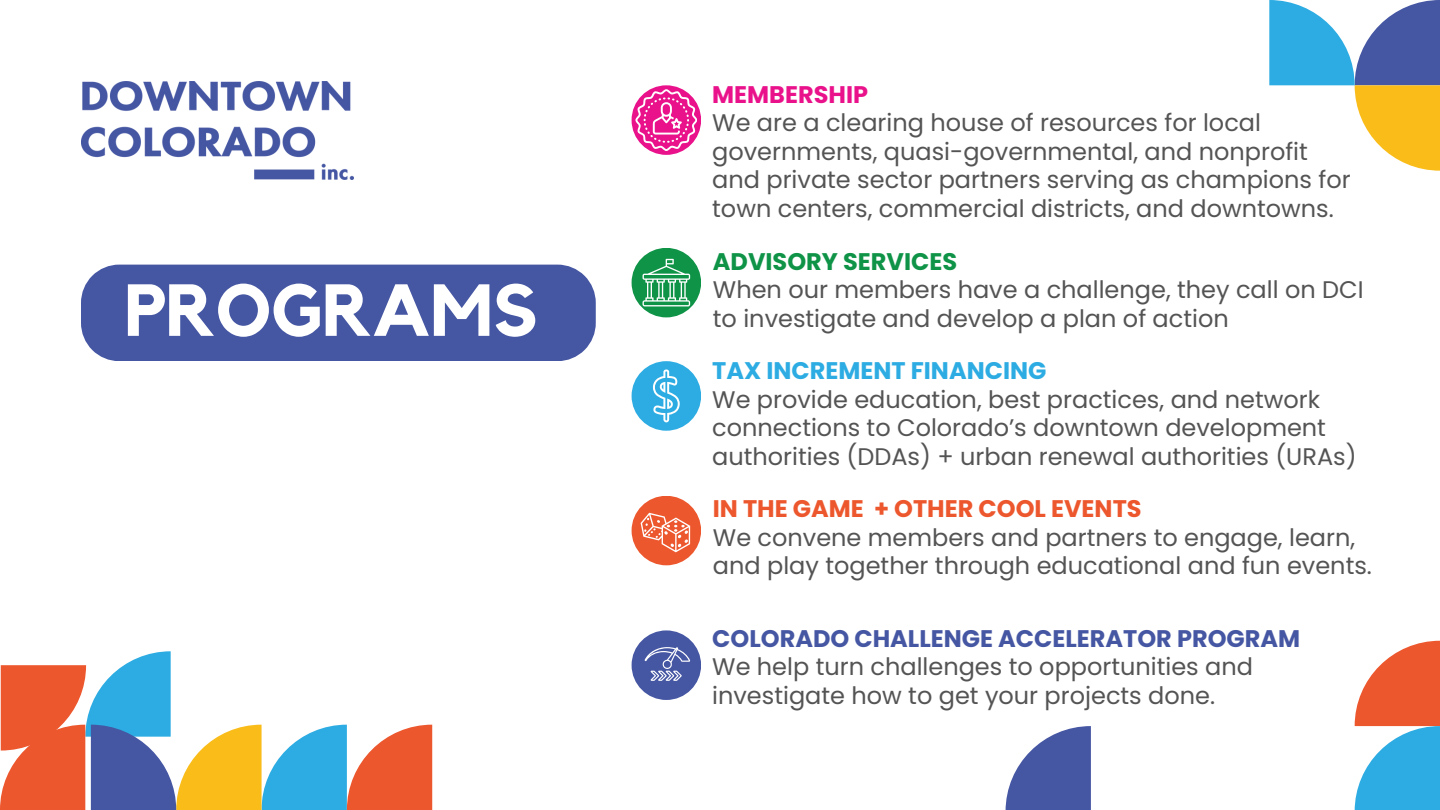
<style>
.page{position:relative;width:1440px;height:810px;background:#fff}
.page>*{position:absolute;margin:0;border:0;box-sizing:border-box;transform-origin:0 0}
.t1{font:700 72.7px "Kollektif";color:#fff}
.t2{font:24px/28.5px "Poppins";color:#545454}
.t3{font:700 24px "Poppins";color:#4556a3}
.t4{font:700 24px "Poppins";color:#ed572d}
.t5{font:700 24px "Poppins";color:#2cace2}
.t6{font:700 24px "Poppins";color:#0e9347}
.t7{font:700 24px "Poppins";color:#e9128b}
</style>
<div class="page">
<svg style="left:1355px;top:641px;width:85px;height:169px"></svg>
<svg style="left:1006px;top:726px;width:85px;height:84px"></svg>
<div style="left:81px;top:265px;width:515px;height:96px;background:#4556a3"></div>
<svg style="left:1269px;top:0;width:171px;height:171px"></svg>
<svg style="left:0;top:651px;width:432px;height:159px"></svg>
<div style="left:632px;top:85px;width:69px;height:70px;background:#e9128b;border-radius:50%"></div>
<div style="left:632px;top:630px;width:69px;height:70px;background:#4556a3;border-radius:50%"></div>
<div style="left:632px;top:248px;width:69px;height:69px;background:#0e9347;border-radius:50%"></div>
<div style="left:632px;top:361px;width:69px;height:70px;background:#2cace2;border-radius:50%"></div>
<div style="left:632px;top:496px;width:69px;height:69px;background:#ed572d;border-radius:50%"></div>
<svg style="left:635px;top:89px;width:62px;height:62px"></svg>
<svg style="left:643px;top:259px;width:47px;height:47px"></svg>
<svg style="left:653px;top:369px;width:27px;height:53px"></svg>
<svg style="left:641px;top:513px;width:49px;height:39px"></svg>
<svg style="left:645px;top:647px;width:45px;height:34px"></svg>
<img style="left:81px;top:81px;width:273px;height:98px">
<p class="t1" style="left:124px;top:277px;width:415px">PROGRAMS</p>
<p class="t7" style="left:712px;top:78px;width:157px">MEMBERSHIP</p>
<h1 class="t2" style="left:712px;top:109px;width:640px">We are a clearing house of resources for local governments, quasi-governmental, and nonprofit and private sector partners serving as champions for town centers, commercial districts, and downtowns.</h1>
<p class="t6" style="left:713px;top:244px;width:246px">ADVISORY SERVICES</p>
<p class="t2" style="left:713px;top:275px;width:652px">When our members have a challenge, they call on DCI to investigate and develop a plan of action</p>
<p class="t5" style="left:712px;top:354px;width:336px">TAX INCREMENT FINANCING</p>
<p class="t2" style="left:712px;top:385px;width:646px">We provide education, best practices, and network connections to Colorado’s downtown development authorities (DDAs) + urban renewal authorities (URAs)</p>
<p class="t4" style="left:713px;top:492px;width:430px">IN THE GAME + OTHER COOL EVENTS</p>
<p class="t2" style="left:713px;top:523px;width:661px">We convene members and partners to engage, learn, and play together through educational and fun events.</p>
<p class="t3" style="left:712px;top:622px;width:589px">COLORADO CHALLENGE ACCELERATOR PROGRAM</p>
<p class="t2" style="left:712px;top:653px;width:542px">We help turn challenges to opportunities and investigate how to get your projects done.</p>
</div>
